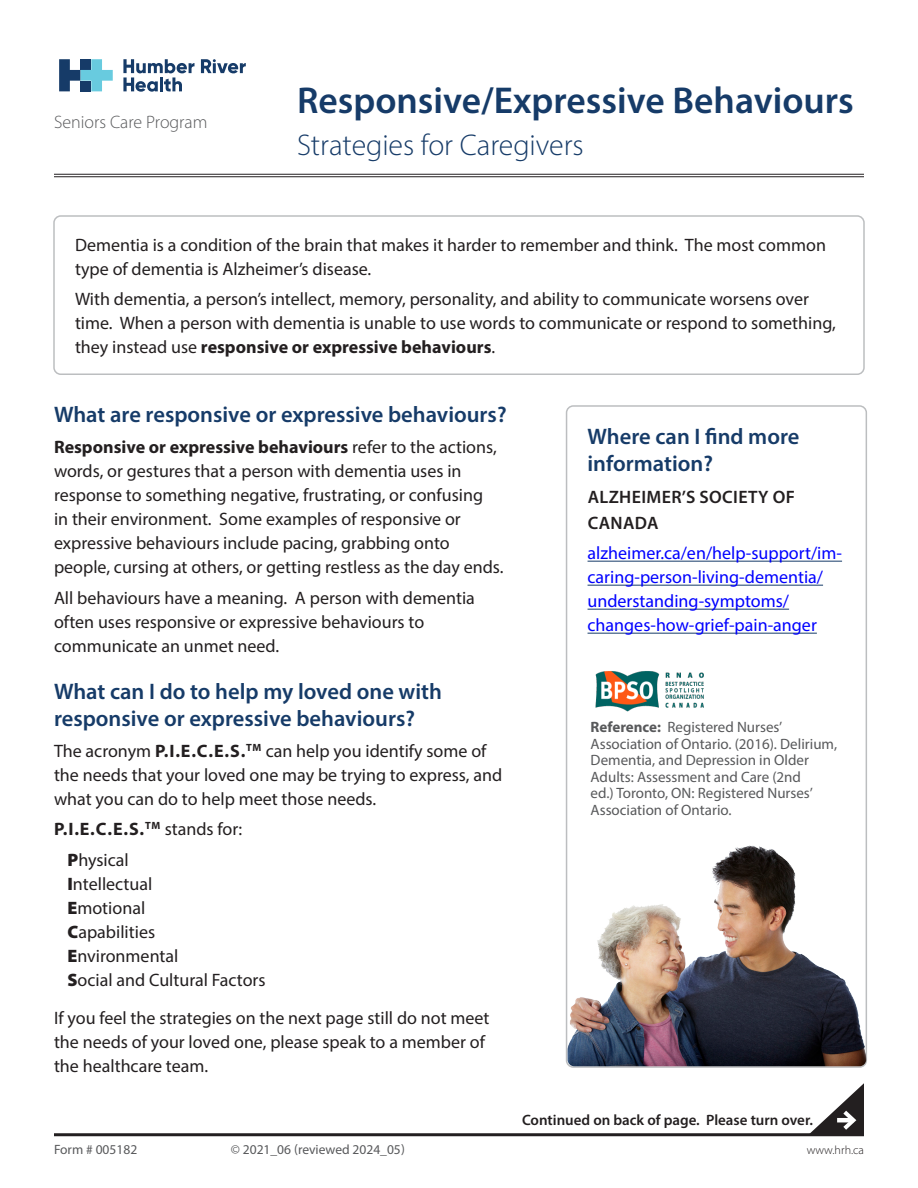
<style>
.page{position:relative;width:918px;height:1188px;background:#fff}
.page>*{position:absolute;margin:0;border:0;box-sizing:border-box;transform-origin:0 0}
.t1{font:600 37.5px "Myriad Pro";color:#163b68}
.t2{font:300 30px "Myriad Pro";color:#163b68}
.Subheading{font:600 22.5px/27px "Myriad Pro";color:#163b68}
.Body_Text{font:18px/24px "Myriad Pro";color:#231f20}
.Body_Text-2{font:18px/24px "Myriad Pro";color:#00f}
.Body_Text-3{font:600 18px/25.5px "Myriad Pro";letter-spacing:.02em;color:#231f20}
.Body_Text-4{font:700 18px "Myriad Pro";color:#231f20}
.t3{font:300 18px "Myriad Pro";color:#58595b}
.Body_Text-5{font:15px/16.5px "Myriad Pro";color:#58595b}
.t4{font:600 15px "Myriad Pro";color:#231f20}
.t5{font:13.5px "Myriad Pro";color:#58595b}
.t6{font:300 12px "Myriad Pro";letter-spacing:.01em;color:#231f20}
.s1{font-weight:700}
.s2{font-weight:400}
.s3{font-weight:900}
</style>
<div class="page">
<hr style="left:54px;top:174px;width:810px;height:1px;background:#231f20">
<hr style="left:54px;top:176px;width:810px;height:1px;background:#231f20">
<svg style="left:59px;top:59px;width:54px;height:32px"></svg>
<svg style="left:201px;top:59px;width:45px;height:14px"></svg>
<svg style="left:123px;top:59px;width:72px;height:33px"></svg>
<hr style="left:54px;top:1133px;width:810px;height:3px;background:#231f20">
<hr style="left:588px;top:561px;width:254px;height:1px;background:#163b68">
<hr style="left:588px;top:585px;width:235px;height:1px;background:#163b68">
<hr style="left:588px;top:609px;width:201px;height:1px;background:#163b68">
<hr style="left:588px;top:633px;width:229px;height:1px;background:#163b68">
<div style="left:566px;top:405px;width:301px;height:663px;border:2px solid #bcbec0;border-radius:7px"></div>
<div style="left:53px;top:215px;width:812px;height:160px;border:2px solid #bcbec0;border-radius:7px"></div>
<img style="left:595px;top:671px;width:109px;height:41px">
<img style="left:568px;top:840px;width:298px;height:226px">
<svg style="left:808px;top:1083px;width:56px;height:51px"></svg>
<p class="t3" style="left:54px;top:112px;width:155px">Seniors Care Program</p>
<p class="t1" style="left:297px;top:76px;width:558px">Responsive/Expressive Behaviours</p>
<p class="t2" style="left:297px;top:127px;width:288px">Strategies for Caregivers</p>
<p class="Body_Text" style="left:75px;top:232px;width:753px">Dementia is a condition of the brain that makes it harder to remember and think. The most common type of dementia is Alzheimer’s disease.</p>
<p class="Body_Text" style="left:75px;top:287px;width:762px">With dementia, a person’s intellect, memory, personality, and ability to communicate worsens over time. When a person with dementia is unable to use words to communicate or respond to something, they instead use <span class="s1">responsive or expressive behaviours</span>.</p>
<p class="Subheading" style="left:54px;top:400px;width:454px">What are responsive or expressive behaviours?</p>
<p class="Body_Text" style="left:54px;top:435px;width:451px"><span class="s1">Responsive or expressive behaviours</span> refer to the actions, words, or gestures that a person with dementia uses in response to something negative, frustrating, or confusing<br>in their environment. Some examples of responsive or expressive behaviours include pacing, grabbing onto people, cursing at others, or getting restless as the day ends.</p>
<p class="Body_Text" style="left:54px;top:585px;width:422px">All behaviours have a meaning. A person with dementia often uses responsive or expressive behaviours to communicate an unmet need.</p>
<p class="Subheading" style="left:54px;top:677px;width:389px">What can I do to help my loved one with responsive or expressive behaviours?</p>
<p class="Body_Text" style="left:54px;top:738px;width:450px">The acronym <span class="s1">P.I.E.C.E.S.</span><sup>TM</sup> can help you identify some of the needs that your loved one may be trying to express, and what you can do to help meet those needs.</p>
<p class="Body_Text-4" style="left:54px;top:818px;width:190px">P.I.E.C.E.S.<sup>TM</sup> <span class="s2">stands for:</span></p>
<p class="Body_Text" style="left:68px;top:848px;width:200px"><span class="s3">P</span>hysical<br><span class="s3">I</span>ntellectual<br><span class="s3">E</span>motional<br><span class="s3">C</span>apabilities<br><span class="s3">E</span>nvironmental<br><span class="s3">S</span>ocial and Cultural Factors</p>
<p class="Body_Text" style="left:54px;top:1005px;width:437px">If you feel the strategies on the next page still do not meet the needs of your loved one, please speak to a member of the healthcare team.</p>
<p class="t5" style="left:54px;top:1141px;width:85px">Form # 005182</p>
<p class="t5" style="left:231px;top:1141px;width:176px">© 2021_06 (reviewed 2024_05)</p>
<p class="Subheading" style="left:588px;top:422px;width:213px">Where can I find more information?</p>
<p class="Body_Text-3" style="left:588px;top:484px;width:209px">ALZHEIMER’S SOCIETY OF<br>CANADA</p>
<p class="Body_Text-2" style="left:588px;top:541px;width:256px">alzheimer.ca/en/help-support/im&shy;caring-person-living-dementia/ understanding-symptoms/ changes-how-grief-pain-anger</p>
<p class="Body_Text-5" style="left:591px;top:719px;width:248px"><span class="s1">Reference:</span> Registered Nurses’ Association of Ontario. (2016). Delirium, Dementia, and Depression in Older Adults: Assessment and Care (2nd<br>ed.) Toronto, ON: Registered Nurses’ Association of Ontario.</p>
<p class="t4" style="left:522px;top:1110px;width:292px">Continued on back of page. Please turn over.</p>
<p class="t6" style="left:807px;top:1143px;width:59px">www.hrh.ca</p>
</div>
